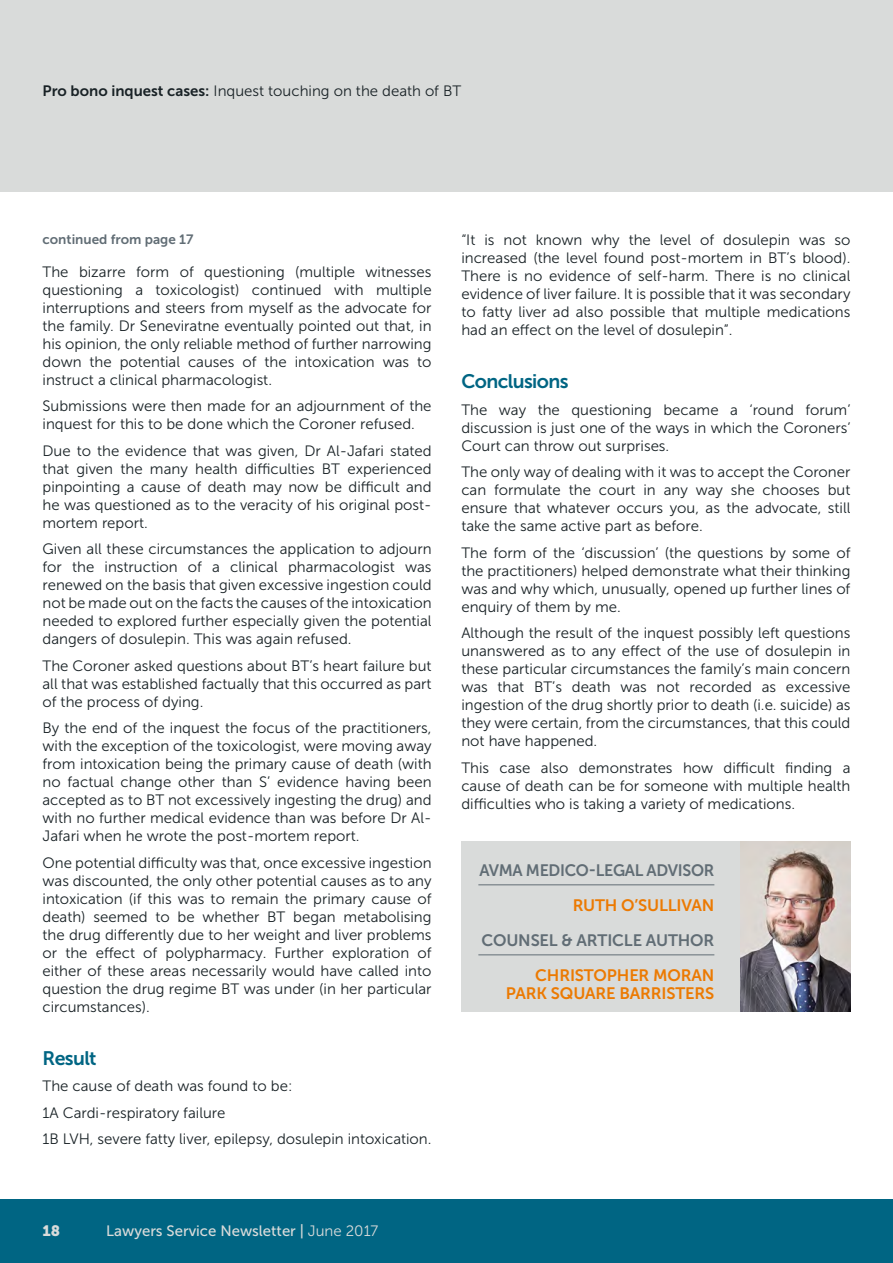
<style>
.page{position:relative;width:893px;height:1263px;background:#fff}
.page>*{position:absolute;margin:0;border:0;box-sizing:border-box;transform-origin:0 0}
.t1{font:19.5px "Museo Sans 700";letter-spacing:-.03em;color:#006583}
.t2{font:16.5px/18px "Museo Sans 700";letter-spacing:-.01em;color:#ec7a02;text-align:right}
.t3{font:16.5px "Museo Sans 700";letter-spacing:-.02em;color:#616d75}
.t4{font:15px/18px "Museo Sans 300";color:#192226;text-align:justify}
.t5{font:15px "Museo Sans 500";color:#d9dbda}
.t6{font:15px "Museo Sans 900";color:#d9dbda}
.t7{font:13.5px "Museo Sans 700";color:#616d75}
.s1{font-family:"Museo Sans 700"}
.s2{font-family:"Museo Sans 300"}
</style>
<div class="page">
<div style="left:0;top:1199px;width:893px;height:64px;background:#006583"></div>
<div style="left:0;top:0;width:893px;height:191px;background:#d9dbda"></div>
<div style="left:461px;top:842px;width:389px;height:170px;background:#d9dbda"></div>
<hr style="left:478px;top:884px;width:236px;height:1px;background:#616d75">
<hr style="left:478px;top:954px;width:236px;height:1px;background:#616d75">
<img style="left:741px;top:842px;width:109px;height:170px">
<p class="t4" style="left:43px;top:82px;width:420px"><span class="s1">Pro bono inquest cases:</span> Inquest touching on the death of BT</p>
<p class="t7" style="left:43px;top:232px;width:152px">continued from page 17</p>
<p class="t4" style="left:43px;top:262px;width:391px">The bizarre form of questioning (multiple witnesses questioning a toxicologist) continued with multiple interruptions and steers from myself as the advocate for the family. Dr Seneviratne eventually pointed out that, in his opinion, the only reliable method of further narrowing down the potential causes of the intoxication was to instruct a clinical pharmacologist.</p>
<p class="t4" style="left:43px;top:397px;width:391px">Submissions were then made for an adjournment of the inquest for this to be done which the Coroner refused.</p>
<p class="t4" style="left:43px;top:441px;width:391px">Due to the evidence that was given, Dr Al-Jafari stated that given the many health difficulties BT experienced pinpointing a cause of death may now be difficult and he was questioned as to the veracity of his original post&shy;mortem report.</p>
<p class="t4" style="left:43px;top:540px;width:391px">Given all these circumstances the application to adjourn for the instruction of a clinical pharmacologist was renewed on the basis that given excessive ingestion could not be made out on the facts the causes of the intoxication needed to explored further especially given the potential dangers of dosulepin. This was again refused.</p>
<p class="t4" style="left:43px;top:656px;width:391px">The Coroner asked questions about BT’s heart failure but all that was established factually that this occurred as part of the process of dying.</p>
<p class="t4" style="left:43px;top:719px;width:391px">By the end of the inquest the focus of the practitioners, with the exception of the toxicologist, were moving away from intoxication being the primary cause of death (with no factual change other than S’ evidence having been accepted as to BT not excessively ingesting the drug) and with no further medical evidence than was before Dr Al-Jafari when he wrote the post-mortem report.</p>
<p class="t4" style="left:43px;top:853px;width:391px">One potential difficulty was that, once excessive ingestion was discounted, the only other potential causes as to any intoxication (if this was to remain the primary cause of death) seemed to be whether BT began metabolising the drug differently due to her weight and liver problems or the effect of polypharmacy. Further exploration of either of these areas necessarily would have called into question the drug regime BT was under (in her particular circumstances).</p>
<h1 class="t1" style="left:43px;top:1047px;width:56px">Result</h1>
<p class="t4" style="left:43px;top:1073px;width:391px;line-height:26.5px;text-align:left">The cause of death was found to be:<br>1A Cardi-respiratory failure<br>1B LVH, severe fatty liver, epilepsy, dosulepin intoxication.</p>
<p class="t4" style="left:461px;top:231px;width:391px">“It is not known why the level of dosulepin was so increased (the level found post-mortem in BT’s blood).<br>There is no evidence of self-harm. There is no clinical evidence of liver failure. It is possible that it was secondary to fatty liver ad also possible that multiple medications had an effect on the level of dosulepin”.</p>
<h1 class="t1" style="left:461px;top:371px;width:109px">Conclusions</h1>
<p class="t4" style="left:461px;top:401px;width:391px">The way the questioning became a ‘round forum’ discussion is just one of the ways in which the Coroners’ Court can throw out surprises.</p>
<p class="t4" style="left:461px;top:463px;width:391px">The only way of dealing with it was to accept the Coroner can formulate the court in any way she chooses but ensure that whatever occurs you, as the advocate, still take the same active part as before.</p>
<p class="t4" style="left:461px;top:544px;width:391px">The form of the ‘discussion’ (the questions by some of the practitioners) helped demonstrate what their thinking was and why which, unusually, opened up further lines of enquiry of them by me.</p>
<p class="t4" style="left:461px;top:624px;width:391px">Although the result of the inquest possibly left questions unanswered as to any effect of the use of dosulepin in these particular circumstances the family’s main concern was that BT’s death was not recorded as excessive ingestion of the drug shortly prior to death (i.e. suicide) as they were certain, from the circumstances, that this could not have happened.</p>
<p class="t4" style="left:461px;top:759px;width:391px">This case also demonstrates how difficult finding a cause of death can be for someone with multiple health difficulties who is taking a variety of medications.</p>
<p class="t3" style="left:479px;top:861px;width:236px">AVMA MEDICO-LEGAL ADVISOR</p>
<p class="t2" style="left:573px;top:896px;width:143px">RUTH O’SULLIVAN</p>
<p class="t3" style="left:481px;top:931px;width:234px">COUNSEL &amp; ARTICLE AUTHOR</p>
<p class="t2" style="left:506px;top:966px;width:210px">CHRISTOPHER MORAN<br>PARK SQUARE BARRISTERS</p>
<p class="t6" style="left:43px;top:1222px;width:19px">18</p>
<p class="t5" style="left:106px;top:1222px;width:274px">Lawyers Service Newsletter | <span class="s2">June 2017</span></p>
</div>
